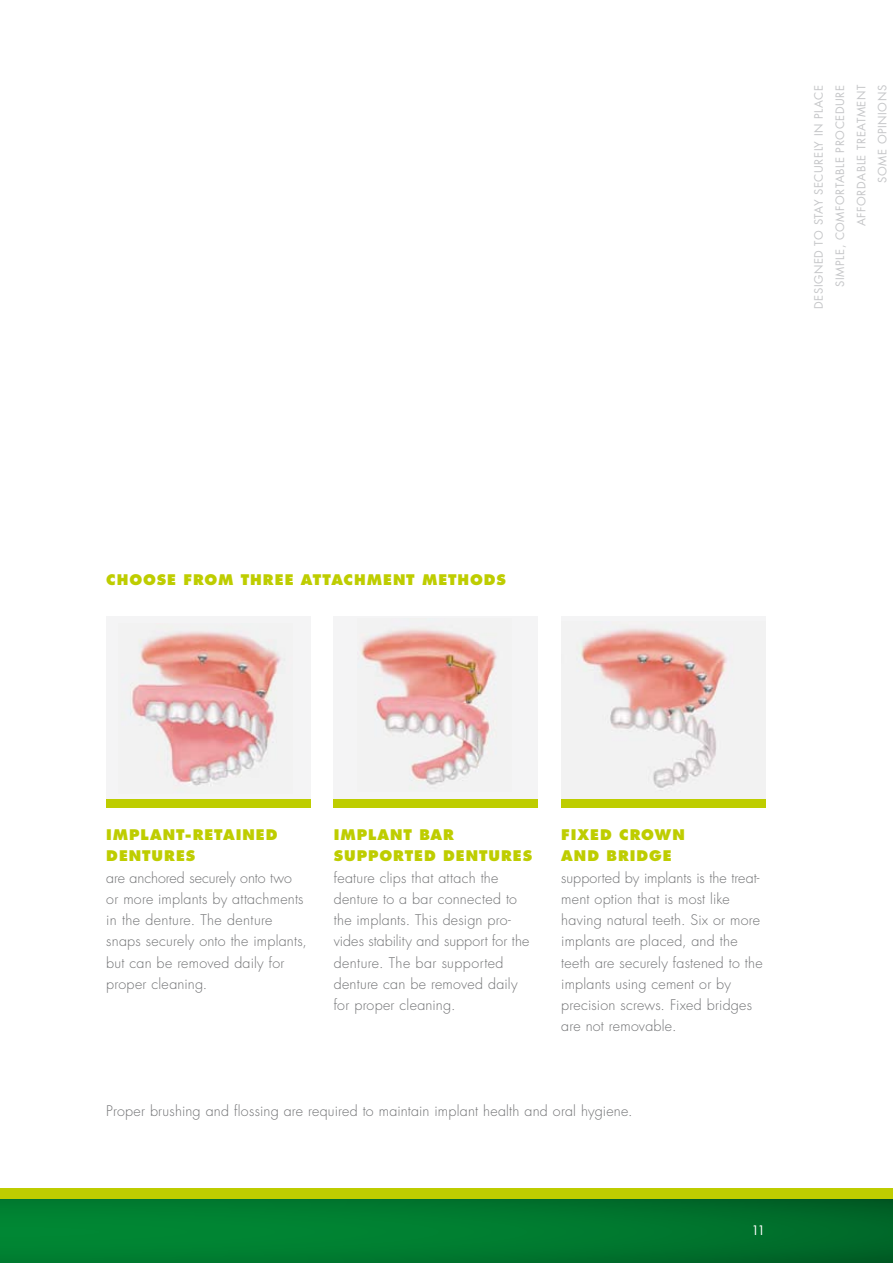
<style>
.page{position:relative;width:893px;height:1263px;background:#fff}
.page>*{position:absolute;margin:0;border:0;box-sizing:border-box;transform-origin:0 0}
.t1{font:300 14.25px/21.3px "Futura Std";letter-spacing:.015em;color:#707173}
.t2{font:800 14.25px "Futura Std";letter-spacing:.065em;color:#becd00}
.t3{font:12.75px "Futura Std";color:#fff}
.t4{font:11.25px/21.3px "Futura Std";letter-spacing:.05em;color:#c5c6c8;text-align:right}
</style>
<div class="page">
<div style="left:106px;top:617px;width:204px;height:191px;background:#f4f4f5"></div>
<div style="left:334px;top:617px;width:204px;height:191px;background:#f4f4f5"></div>
<div style="left:561px;top:617px;width:204px;height:191px;background:#f4f4f5"></div>
<img style="left:130px;top:631px;width:155px;height:155px">
<img style="left:360px;top:628px;width:137px;height:157px">
<img style="left:580px;top:628px;width:147px;height:160px">
<div style="left:106px;top:799px;width:204px;height:9px;background:#becd00"></div>
<div style="left:334px;top:799px;width:204px;height:9px;background:#becd00"></div>
<div style="left:561px;top:799px;width:204px;height:9px;background:#becd00"></div>
<div style="left:0;top:1199px;width:893px;height:64px;background:linear-gradient(to right,#008834,#006829)"></div>
<div style="left:0;top:1188px;width:893px;height:11px;background:#becd00"></div>
<p class="t4" style="left:808px;top:309px;width:225px;rotate:-90deg">DESIGNED TO Stay Securely in Place<br>Simple, Comfortable Procedure<br>Affordable Treatment<br>SOME OPINIONS</p>
<p class="t2" style="left:106px;top:570px;width:24px">CHOOSE</p>
<p class="t2" style="left:184px;top:570px;width:14px">FROM</p>
<p class="t2" style="left:241px;top:570px;width:12px">THREE</p>
<p class="t2" style="left:301px;top:570px;width:13px">ATTACHMENT</p>
<p class="t2" style="left:422px;top:570px;width:13px">METHODS</p>
<p class="t2" style="left:106px;top:826px;width:20px">IMPLANT</p>
<p class="t2" style="left:185px;top:826px;width:20px">-RETAINED</p>
<p class="t2" style="left:106px;top:847px;width:12px">DENTURES</p>
<p class="t1" style="left:106px;top:867px;width:202px">are anchored securely onto two or more implants by attachments in the denture. The denture snaps securely onto the implants, but can be removed daily for proper cleaning.</p>
<p class="t2" style="left:334px;top:826px;width:20px">IMPLANT</p>
<p class="t2" style="left:419px;top:826px;width:13px">BAR</p>
<p class="t2" style="left:334px;top:847px;width:13px">SUPPORTED</p>
<p class="t2" style="left:443px;top:847px;width:12px">DENTURES</p>
<p class="t1" style="left:334px;top:867px;width:197px">feature clips that attach the denture to a bar connected to the implants. This design pro&shy;vides stability and support for the denture. The bar supported denture can be removed daily for proper cleaning.</p>
<p class="t2" style="left:561px;top:826px;width:41px">FIXED</p>
<p class="t2" style="left:619px;top:826px;width:14px">CROWN</p>
<p class="t2" style="left:561px;top:847px;width:14px">AND</p>
<p class="t2" style="left:607px;top:847px;width:12px">BRID</p>
<p class="t2" style="left:649px;top:847px;width:22px">GE</p>
<p class="t1" style="left:561px;top:867px;width:203px">supported by implants is the treat&shy;ment option that is most like having natural teeth. Six or more implants are placed, and the teeth are securely fastened to the implants using cement or by precision screws. Fixed bridges are not removable.</p>
<p class="t1" style="left:106px;top:1101px;width:528px">Proper brushing and flossing are required to maintain implant health and oral hygiene.</p>
<p class="t3" style="left:751px;top:1222px;width:15px">11</p>
</div>
